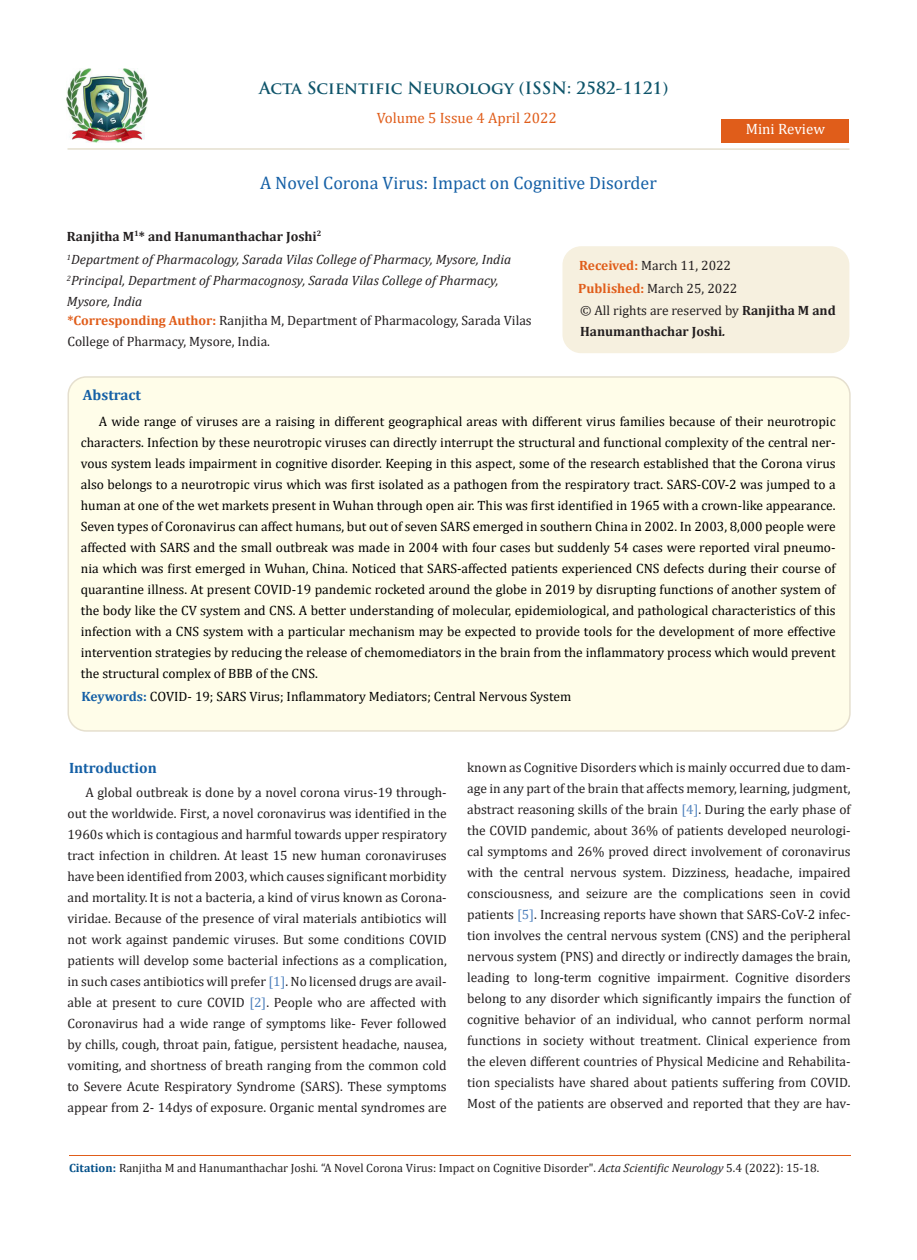
<style>
.page{position:relative;width:917px;height:1260px;background:#fff}
.page>*{position:absolute;margin:0;border:0;box-sizing:border-box;transform-origin:0 0}
.t1{font:18px "Cambria";color:#1560a6}
.t2{font:700 16.5px "Trajan Pro";color:#0e546a}
.t3{font:15px "Cambria";color:#e05d1a}
.t4{font:700 15px "Cambria";color:#1560a6}
.t5{font:15px "Cambria";color:#fff}
.t6{font:13.5px/21px "Cambria";color:#231f20;text-align:justify}
.t7{font:13.5px/21px "Cambria";color:#000;text-align:justify}
.t8{font:italic 13.5px/21px "Cambria";color:#231f20}
.t9{font:700 13.5px/21px "Cambria";color:#231f20}
.t10{font:12px "Cambria";color:#231f20}
.s1{font-weight:700;color:#e05d1a}
.s2{font-weight:400}
.s3{font-style:italic}
.s4{font-weight:700;color:#1560a6}
.s5{color:#4f81bd}
.s6{font-weight:700;color:#035089}
</style>
<div class="page">
<img style="left:67px;top:68px;width:80px;height:74px">
<div style="left:721px;top:119px;width:128px;height:23px;background:#e05d1a"></div>
<div style="left:563px;top:247px;width:285px;height:105px;background:#f6f0df;border-radius:18px"></div>
<div style="left:562px;top:246px;width:287px;height:107px;border:2px solid #f6f0df;border-radius:18px"></div>
<div style="left:68px;top:377px;width:781px;height:354px;background:#fffde9;border-radius:18px"></div>
<div style="left:67px;top:376px;width:783px;height:356px;border:2px solid #e5dfce;border-radius:18px"></div>
<hr style="left:69px;top:1156px;width:781px;height:1px;background:#e05d1a">
<hr style="left:67px;top:148px;width:782px;height:2px;background:#e5dfce">
<p class="t2" style="left:259px;top:77px;width:411px">Acta Scientific Neurology (ISSN: 2582-1121)</p>
<p class="t3" style="left:376px;top:109px;width:182px">Volume 5 Issue 4 April 2022</p>
<p class="t5" style="left:745px;top:120px;width:81px">Mini Review</p>
<p class="t1" style="left:260px;top:172px;width:398px">A Novel Corona Virus: Impact on Cognitive Disorder</p>
<p class="t9" style="left:67px;top:225px;width:256px">Ranjitha M<sup>1</sup>* and Hanumanthachar Joshi<sup>2</sup></p>
<p class="t8" style="left:67px;top:248px;width:445px"><sup>1</sup>Department of Pharmacology, Sarada Vilas College of Pharmacy, Mysore, India</p>
<p class="t8" style="left:67px;top:269px;width:433px"><sup>2</sup>Principal, Department of Pharmacognosy, Sarada Vilas College of Pharmacy,<br>Mysore, India</p>
<p class="t6" style="left:67px;top:310px;width:465px"><span class="s1">*Corresponding Author:</span> Ranjitha M, Department of Pharmacology, Sarada Vilas<br>College of Pharmacy, Mysore, India.</p>
<p class="t6" style="left:579px;top:255px;width:153px"><span class="s1">Received:</span> March 11, 2022</p>
<p class="t6" style="left:578px;top:278px;width:160px"><span class="s1">Published:</span> March 25, 2022</p>
<p class="t9" style="left:580px;top:299px;width:257px"><span class="s2">© All rights are reserved by</span> Ranjitha M and<br>Hanumanthachar Joshi<span class="s3">.</span></p>
<p class="t4" style="left:83px;top:385px;width:60px">Abstract</p>
<p class="t7" style="left:81px;top:411px;width:756px;text-indent:18px">A wide range of viruses are a raising in different geographical areas with different virus families because of their neurotropic characters. Infection by these neurotropic viruses can directly interrupt the structural and functional complexity of the central ner&shy;vous system leads impairment in cognitive disorder. Keeping in this aspect, some of the research established that the Corona virus also belongs to a neurotropic virus which was first isolated as a pathogen from the respiratory tract. SARS-COV-2 was jumped to a human at one of the wet markets present in Wuhan through open air. This was first identified in 1965 with a crown-like appearance.<br>Seven types of Coronavirus can affect humans, but out of seven SARS emerged in southern China in 2002. In 2003, 8,000 people were affected with SARS and the small outbreak was made in 2004 with four cases but suddenly 54 cases were reported viral pneumo&shy;nia which was first emerged in Wuhan, China. Noticed that SARS-affected patients experienced CNS defects during their course of quarantine illness. At present COVID-19 pandemic rocketed around the globe in 2019 by disrupting functions of another system of the body like the CV system and CNS. A better understanding of molecular, epidemiological, and pathological characteristics of this infection with a CNS system with a particular mechanism may be expected to provide tools for the development of more effective intervention strategies by reducing the release of chemomediators in the brain from the inflammatory process which would prevent the structural complex of BBB of the CNS.</p>
<p class="t7" style="left:82px;top:686px;width:491px"><span class="s4">Keywords:</span> COVID- 19; SARS Virus; Inflammatory Mediators; Central Nervous System</p>
<p class="t4" style="left:69px;top:757px;width:89px">Introduction</p>
<p class="t6" style="left:67px;top:782px;width:381px;text-indent:18px">A global outbreak is done by a novel corona virus-19 through&shy;out the worldwide. First, a novel coronavirus was identified in the 1960s which is contagious and harmful towards upper respiratory tract infection in children. At least 15 new human coronaviruses have been identified from 2003, which causes significant morbidity and mortality.It is not a bacteria, a kind of virus known as Corona&shy;viridae. Because of the presence of viral materials antibiotics will not work against pandemic viruses. But some conditions COVID patients will develop some bacterial infections as a complication, in such cases antibiotics will prefer <span class="s5">[1]</span>. No licensed drugs are avail&shy;able at present to cure COVID <span class="s5">[2]</span>. People who are affected with Coronavirus had a wide range of symptoms like- Fever followed by chills, cough, throat pain, fatigue, persistent headache, nausea, vomiting, and shortness of breath ranging from the common cold to Severe Acute Respiratory Syndrome (SARS). These symptoms appear from 2- 14dys of exposure. Organic mental syndromes are</p>
<p class="t6" style="left:467px;top:757px;width:385px">known as Cognitive Disorders which is mainly occurred due to dam&shy;age in any part of the brain that affects memory, learning, judgment, abstract reasoning skills of the brain <span class="s5">[4]</span>. During the early phase of the COVID pandemic, about 36% of patients developed neurologi&shy;cal symptoms and 26% proved direct involvement of coronavirus with the central nervous system. Dizziness, headache, impaired consciousness, and seizure are the complications seen in covid patients <span class="s5">[5]</span>. Increasing reports have shown that SARS-CoV-2 infec&shy;tion involves the central nervous system (CNS) and the peripheral nervous system (PNS) and directly or indirectly damages the brain, leading to long-term cognitive impairment. Cognitive disorders belong to any disorder which significantly impairs the function of cognitive behavior of an individual, who cannot perform normal functions in society without treatment. Clinical experience from the eleven different countries of Physical Medicine and Rehabilita&shy;tion specialists have shared about patients suffering from COVID.<br>Most of the patients are observed and reported that they are hav-</p>
<p class="t10" style="left:69px;top:1161px;width:751px"><span class="s6">Citation:</span> Ranjitha M and Hanumanthachar Joshi<span class="s3">.</span> “A Novel Corona Virus: Impact on Cognitive Disorder". <span class="s3">Acta Scientific Neurology</span> 5.4 (2022): 15-18.</p>
</div>
